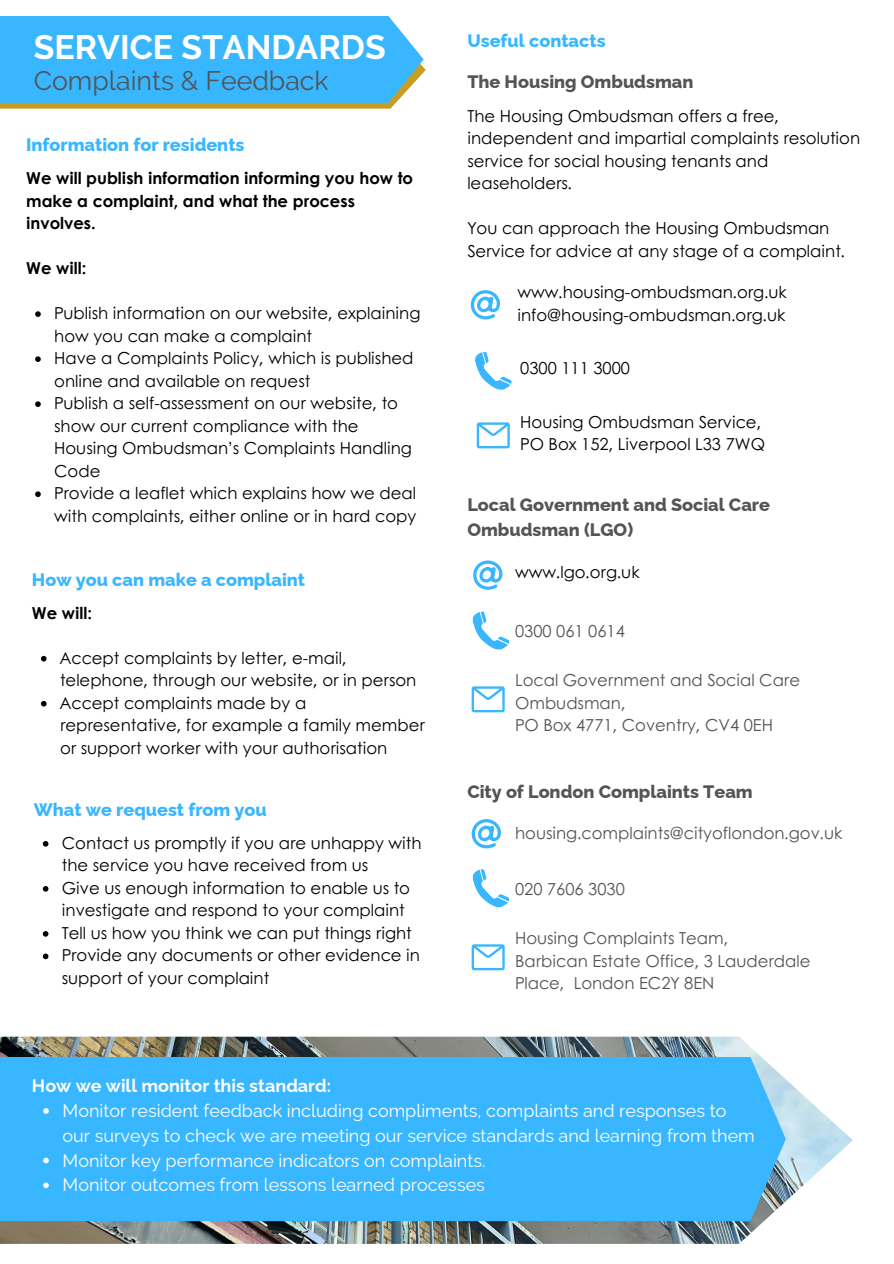
<style>
.page{position:relative;width:894px;height:1264px;background:#fff}
.page>*{position:absolute;margin:0;border:0;box-sizing:border-box;transform-origin:0 0}
.t1{font:700 33.75px "Raleway";color:#fff}
.t2{font:26.7px "Raleway";color:#545454}
.t3{font:18px/24.8px "Raleway";color:#fff}
.t4{font:800 18px/24.8px "Raleway";color:#545454}
.t5{font:800 18px "Raleway";color:#38b6ff}
.t6{font:700 18px "Raleway";color:#fff}
.t7{font:16.5px/22.5px "Century Gothic";color:#000}
.t8{font:16.5px/22.5px "Century Gothic";color:#545454}
.t9{font:700 16.5px/22.5px "Century Gothic";color:#000}
</style>
<div class="page">
<svg style="left:0;top:16px;width:425px;height:93px;background:#49b7f0"></svg>
<svg style="left:471px;top:944px;width:33px;height:26px"></svg>
<svg style="left:471px;top:819px;width:30px;height:29px"></svg>
<svg style="left:472px;top:869px;width:38px;height:39px"></svg>
<img style="left:0;top:1036px;width:852px;height:207px">
<div style="left:0;top:1056px;width:785px;height:165px;background:#38b6ff"></div>
<svg style="left:35px;top:311px;width:6px;height:6px"></svg>
<svg style="left:35px;top:356px;width:6px;height:6px"></svg>
<svg style="left:35px;top:401px;width:6px;height:6px"></svg>
<svg style="left:35px;top:491px;width:6px;height:6px"></svg>
<svg style="left:43px;top:1108px;width:6px;height:5px"></svg>
<svg style="left:43px;top:1157px;width:6px;height:6px"></svg>
<svg style="left:43px;top:1182px;width:6px;height:6px"></svg>
<svg style="left:470px;top:290px;width:30px;height:29px"></svg>
<svg style="left:475px;top:351px;width:37px;height:39px"></svg>
<svg style="left:476px;top:422px;width:33px;height:26px"></svg>
<svg style="left:471px;top:686px;width:33px;height:26px"></svg>
<svg style="left:472px;top:611px;width:38px;height:39px"></svg>
<svg style="left:473px;top:560px;width:29px;height:29px"></svg>
<svg style="left:41px;top:656px;width:6px;height:5px"></svg>
<svg style="left:41px;top:701px;width:6px;height:5px"></svg>
<svg style="left:43px;top:841px;width:5px;height:5px"></svg>
<svg style="left:43px;top:886px;width:5px;height:5px"></svg>
<svg style="left:43px;top:931px;width:5px;height:5px"></svg>
<svg style="left:43px;top:953px;width:5px;height:6px"></svg>
<p class="t1" style="left:34px;top:27px;width:353px">SERVICE STANDARDS</p>
<p class="t2" style="left:34px;top:65px;width:296px">Complaints &amp; Feedback</p>
<h1 class="t5" style="left:26px;top:134px;width:220px">Information for residents</h1>
<p class="t9" style="left:26px;top:166px;width:388px">We will publish information informing you how to make a complaint, and what the process involves.</p>
<h2 class="t9" style="left:26px;top:256px;width:62px">We will:</h2>
<p class="t7" style="left:54px;top:301px;width:368px">Publish information on our website, explaining how you can make a complaint</p>
<p class="t7" style="left:54px;top:346px;width:361px">Have a Complaints Policy, which is published online and available on request</p>
<p class="t7" style="left:54px;top:391px;width:359px">Publish a self-assessment on our website, to show our current compliance with the<br>Housing Ombudsman’s Complaints Handling<br>Code</p>
<p class="t7" style="left:54px;top:481px;width:363px">Provide a leaflet which explains how we deal with complaints, either online or in hard copy</p>
<h1 class="t5" style="left:32px;top:568px;width:275px">How you can make a complaint</h1>
<h2 class="t9" style="left:32px;top:600px;width:62px">We will:</h2>
<p class="t7" style="left:60px;top:645px;width:358px">Accept complaints by letter, e-mail, telephone, through our website, or in person</p>
<p class="t7" style="left:60px;top:690px;width:366px">Accept complaints made by a representative, for example a family member or support worker with your authorisation</p>
<h1 class="t5" style="left:34px;top:798px;width:234px">What we request from you</h1>
<p class="t7" style="left:62px;top:831px;width:361px">Contact us promptly if you are unhappy with the service you have received from us</p>
<p class="t7" style="left:62px;top:876px;width:349px">Give us enough information to enable us to investigate and respond to your complaint</p>
<p class="t7" style="left:62px;top:921px;width:351px">Tell us how you think we can put things right</p>
<p class="t7" style="left:62px;top:943px;width:359px">Provide any documents or other evidence in support of your complaint</p>
<h1 class="t5" style="left:467px;top:30px;width:140px">Useful contacts</h1>
<h1 class="t4" style="left:467px;top:70px;width:227px">The Housing Ombudsman</h1>
<p class="t7" style="left:467px;top:104px;width:394px">The Housing Ombudsman offers a free, independent and impartial complaints resolution service for social housing tenants and leaseholders.</p>
<p class="t7" style="left:467px;top:216px;width:379px">You can approach the Housing Ombudsman<br>Service for advice at any stage of a complaint.</p>
<p class="t7" style="left:517px;top:280px;width:271px">www.housing-ombudsman.org.uk info@housing-ombudsman.org.uk</p>
<p class="t7" style="left:520px;top:356px;width:111px">0300 111 3000</p>
<p class="t7" style="left:520px;top:409px;width:246px">Housing Ombudsman Service,<br>PO Box 152, Liverpool L33 7WQ</p>
<h1 class="t4" style="left:467px;top:492px;width:304px">Local Government and Social Care<br>Ombudsman (LGO)</h1>
<p class="t7" style="left:515px;top:560px;width:126px">www.lgo.org.uk</p>
<p class="t8" style="left:515px;top:619px;width:111px">0300 061 0614</p>
<p class="t8" style="left:515px;top:668px;width:286px">Local Government and Social Care<br>Ombudsman,</p>
<p class="t8" style="left:515px;top:713px;width:259px">PO Box 4771, Coventry, CV4 0EH</p>
<h1 class="t4" style="left:467px;top:779px;width:287px">City of London Complaints Team</h1>
<p class="t8" style="left:515px;top:821px;width:328px">housing.complaints@cityoflondon.gov.uk</p>
<p class="t8" style="left:515px;top:876px;width:111px">020 7606 3030</p>
<p class="t8" style="left:515px;top:926px;width:215px">Housing Complaints Team,</p>
<p class="t8" style="left:515px;top:948px;width:297px">Barbican Estate Office, 3 Lauderdale<br>Place, London EC2Y 8EN</p>
<p class="t6" style="left:32px;top:1075px;width:301px">How we will monitor this standard:</p>
<p class="t3" style="left:62px;top:1098px;width:693px">Monitor resident feedback including compliments, complaints and responses to our surveys to check we are meeting our service standards and learning from them</p>
<p class="t3" style="left:62px;top:1147px;width:424px">Monitor key performance indicators on complaints.</p>
<p class="t3" style="left:62px;top:1172px;width:424px">Monitor outcomes from lessons learned processes</p>
</div>
